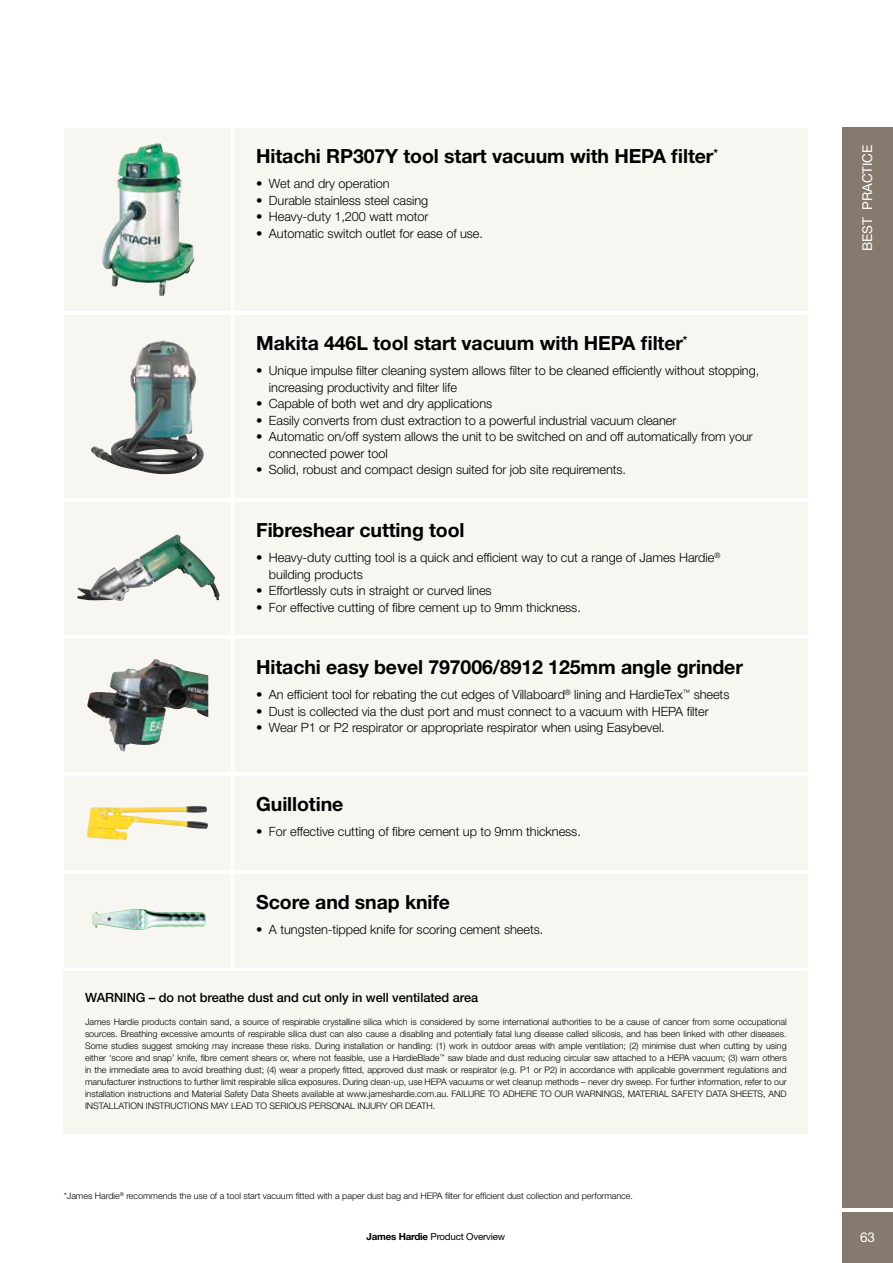
<style>
.page{position:relative;width:893px;height:1263px;background:#fff}
.page>*{position:absolute;margin:0;border:0;box-sizing:border-box;transform-origin:0 0}
.t1{font:700 19.5px "Helvetica Neue LT Std";letter-spacing:-.005em;color:#000}
.t2{font:13.5px "Helvetica Neue LT Std";letter-spacing:-.005em;color:#fff}
.t3{font:300 12.75px/16.5px "Helvetica Neue LT Std";letter-spacing:-.005em;color:#000}
.t4{font:500 12.75px "Helvetica Neue LT Std";letter-spacing:-.005em;color:#000}
.t5{font:9.75px "Helvetica Neue LT Std";letter-spacing:-.02em;color:#000}
.t6{font:300 9px/12px "Helvetica Neue LT Std";letter-spacing:-.005em;color:#000;text-align:justify}
.s1{font-weight:700}
</style>
<div class="page">
<div style="left:842px;top:128px;width:51px;height:1080px;background:#86796d"></div>
<div style="left:842px;top:1212px;width:51px;height:51px;background:#86796d"></div>
<svg style="left:64px;top:128px;width:167px;height:183px;fill:#f8f6f1"></svg>
<img style="left:102px;top:143px;width:53px;height:144px">
<div style="left:235px;top:128px;width:573px;height:183px;background:#f8f6f1"></div>
<div style="left:64px;top:502px;width:167px;height:133px;background:#f8f6f1"></div>
<img style="left:77px;top:534px;width:143px;height:67px">
<div style="left:235px;top:502px;width:573px;height:133px;background:#f8f6f1"></div>
<div style="left:64px;top:315px;width:167px;height:183px;background:#f8f6f1"></div>
<img style="left:91px;top:340px;width:113px;height:134px">
<div style="left:235px;top:315px;width:573px;height:183px;background:#f8f6f1"></div>
<div style="left:64px;top:639px;width:167px;height:133px;background:#f8f6f1"></div>
<img style="left:87px;top:659px;width:121px;height:93px">
<div style="left:235px;top:639px;width:573px;height:133px;background:#f8f6f1"></div>
<div style="left:64px;top:776px;width:167px;height:93px;background:#f8f6f1"></div>
<img style="left:87px;top:806px;width:113px;height:34px">
<div style="left:235px;top:776px;width:573px;height:93px;background:#f8f6f1"></div>
<div style="left:64px;top:874px;width:167px;height:93px;background:#f8f6f1"></div>
<img style="left:93px;top:909px;width:113px;height:21px">
<div style="left:235px;top:874px;width:573px;height:93px;background:#f8f6f1"></div>
<div style="left:64px;top:972px;width:744px;height:162px;background:#f8f6f1"></div>
<h1 class="t1" style="left:256px;top:144px;width:463px">Hitachi RP307Y tool start vacuum with HEPA filter<sup>*</sup></h1>
<h3 class="t3" style="left:256px;top:175px;width:135px">• Wet and dry operation</h3>
<h3 class="t3" style="left:256px;top:191px;width:174px">• Durable stainless steel casing</h3>
<h3 class="t3" style="left:256px;top:208px;width:174px">• Heavy-duty 1,200 watt motor</h3>
<h3 class="t3" style="left:256px;top:224px;width:228px">• Automatic switch outlet for ease of use.</h3>
<h1 class="t1" style="left:256px;top:331px;width:433px">Makita 446L tool start vacuum with HEPA filter<sup>*</sup></h1>
<h3 class="t3" style="left:269px;top:362px;width:492px;text-indent:-13px">• Unique impulse filter cleaning system allows filter to be cleaned efficiently without stopping, increasing productivity and filter life</h3>
<h3 class="t3" style="left:256px;top:395px;width:238px">• Capable of both wet and dry applications</h3>
<h3 class="t3" style="left:256px;top:412px;width:422px">• Easily converts from dust extraction to a powerful industrial vacuum cleaner</h3>
<h3 class="t3" style="left:269px;top:428px;width:485px;text-indent:-13px">• Automatic on/off system allows the unit to be switched on and off automatically from your connected power tool</h3>
<h3 class="t3" style="left:256px;top:461px;width:371px">• Solid, robust and compact design suited for job site requirements.</h3>
<h1 class="t1" style="left:256px;top:518px;width:210px">Fibreshear cutting tool</h1>
<h3 class="t3" style="left:269px;top:549px;width:453px;text-indent:-13px">• Heavy-duty cutting tool is a quick and efficient way to cut a range of James Hardie<sup>® </sup>building products</h3>
<h3 class="t3" style="left:256px;top:582px;width:237px">• Effortlessly cuts in straight or curved lines</h3>
<h3 class="t3" style="left:256px;top:599px;width:326px">• For effective cutting of fibre cement up to 9mm thickness.</h3>
<h1 class="t1" style="left:256px;top:655px;width:488px">Hitachi easy bevel 797006/8912 125mm angle grinder</h1>
<h3 class="t3" style="left:256px;top:686px;width:475px">• An efficient tool for rebating the cut edges of Villaboard<sup>®</sup> lining and HardieTex<sup>™</sup> sheets</h3>
<h3 class="t3" style="left:256px;top:703px;width:454px">• Dust is collected via the dust port and must connect to a vacuum with HEPA filter</h3>
<h3 class="t3" style="left:256px;top:719px;width:410px">• Wear P1 or P2 respirator or appropriate respirator when using Easybevel.</h3>
<h1 class="t1" style="left:256px;top:792px;width:89px">Guillotine</h1>
<h3 class="t3" style="left:256px;top:823px;width:326px">• For effective cutting of fibre cement up to 9mm thickness.</h3>
<h1 class="t1" style="left:256px;top:890px;width:195px">Score and snap knife</h1>
<h3 class="t3" style="left:256px;top:921px;width:289px">• A tungsten-tipped knife for scoring cement sheets.</h3>
<h3 class="t4" style="left:85px;top:990px;width:395px">WARNING – do not breathe dust and cut only in well ventilated area</h3>
<p class="t6" style="left:85px;top:1015px;width:703px">James Hardie products contain sand, a source of respirable crystalline silica which is considered by some international authorities to be a cause of cancer from some occupational sources. Breathing excessive amounts of respirable silica dust can also cause a disabling and potentially fatal lung disease called silicosis, and has been linked with other diseases.<br>Some studies suggest smoking may increase these risks. During installation or handling: (1) work in outdoor areas with ample ventilation; (2) minimise dust when cutting by using either ‘score and snap’ knife, fibre cement shears or, where not feasible, use a HardieBlade<sup>™</sup> saw blade and dust reducing circular saw attached to a HEPA vacuum; (3) warn others in the immediate area to avoid breathing dust; (4) wear a properly fitted, approved dust mask or respirator (e.g. P1 or P2) in accordance with applicable government regulations and manufacturer instructions to further limit respirable silica exposures. During clean-up, use HEPA vacuums or wet cleanup methods – never dry sweep. For further information, refer to our installation instructions and Material Safety Data Sheets available at www.jameshardie.com.au. FAILURE TO ADHERE TO OUR WARNINGS, MATERIAL SAFETY DATA SHEETS, AND INSTALLATION INSTRUCTIONS MAY LEAD TO SERIOUS PERSONAL INJURY OR DEATH.</p>
<p class="t6" style="left:64px;top:1190px;width:571px">*James Hardie<sup>®</sup> recommends the use of a tool start vacuum fitted with a paper dust bag and HEPA filter for efficient dust collection and performance.</p>
<h2 class="t2" style="left:859px;top:251px;width:108px;rotate:-90deg">BEST PRACTICE</h2>
<p class="t5" style="left:366px;top:1231px;width:140px"><span class="s1">James Hardie</span> Product Overview</p>
<h2 class="t2" style="left:860px;top:1229px;width:16px">63</h2>
</div>
